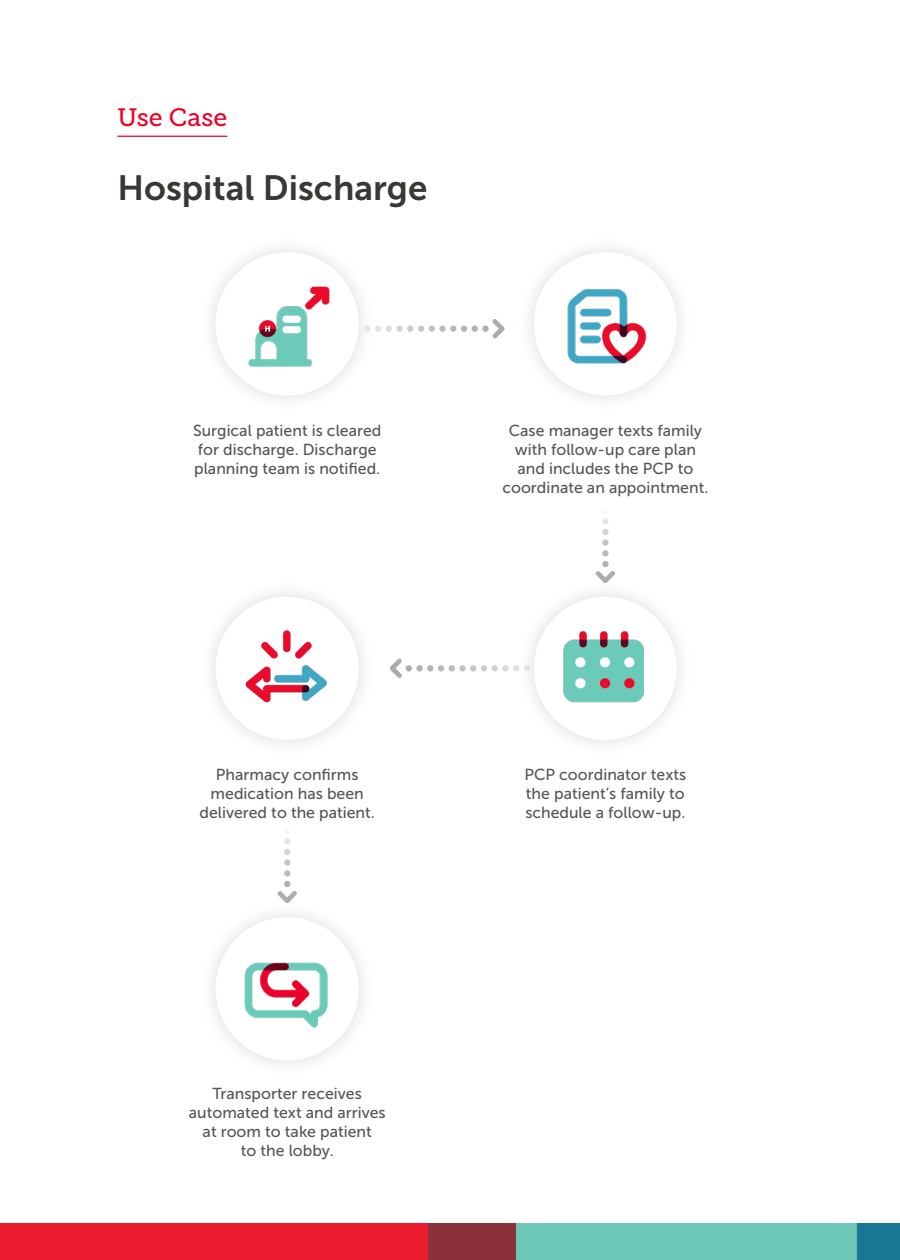
<style>
.page{position:relative;width:900px;height:1260px;background:#fff}
.page>*{position:absolute;margin:0;border:0;box-sizing:border-box;transform-origin:0 0}
.t1{font:35px "Museo Sans 700";color:#383935}
.t2{font:25px "Museo Slab 500";color:#ef0027}
.t3{font:16px/19px "Museo Sans 500";color:#54575a;text-align:center}
</style>
<div class="page">
<img style="left:0;top:1224px;width:900px;height:36px">
<hr style="left:118px;top:136px;width:109px;height:1px;background:#ef0027">
<svg style="left:278px;top:838px;width:19px;height:55px"></svg>
<svg style="left:596px;top:518px;width:19px;height:55px"></svg>
<svg style="left:385px;top:319px;width:120px;height:19px"></svg>
<svg style="left:390px;top:659px;width:119px;height:19px"></svg>
<img style="left:513px;top:573px;width:168px;height:171px">
<div style="left:534px;top:597px;width:143px;height:143px;background:#fff;border-radius:50%"></div>
<img style="left:211px;top:893px;width:152px;height:172px">
<div style="left:216px;top:917px;width:143px;height:143px;background:#fff;border-radius:50%"></div>
<img style="left:248px;top:286px;width:82px;height:81px">
<img style="left:563px;top:631px;width:81px;height:72px">
<img style="left:245px;top:630px;width:82px;height:73px">
<img style="left:244px;top:962px;width:84px;height:66px">
<img style="left:567px;top:289px;width:80px;height:75px">
<p class="t2" style="left:118px;top:104px;width:111px">Use Case</p>
<p class="t1" style="left:118px;top:169px;width:311px">Hospital Discharge</p>
<p class="t3" style="left:193px;top:421px;width:190px;text-align:left">Surgical patient is cleared for discharge. Discharge planning team is notified.</p>
<p class="t3" style="left:502px;top:421px;width:208px">Case manager texts family with follow-up care plan and includes the PCP to coordinate an appointment.</p>
<p class="t3" style="left:200px;top:765px;width:177px">Pharmacy confirms medication has been delivered to the patient.</p>
<p class="t3" style="left:189px;top:1084px;width:198px">Transporter receives automated text and arrives at room to take patient<br>to the lobby.</p>
<p class="t3" style="left:524px;top:765px;width:163px;text-align:justify">PCP coordinator texts the patient’s family to schedule a follow-up.</p>
</div>
